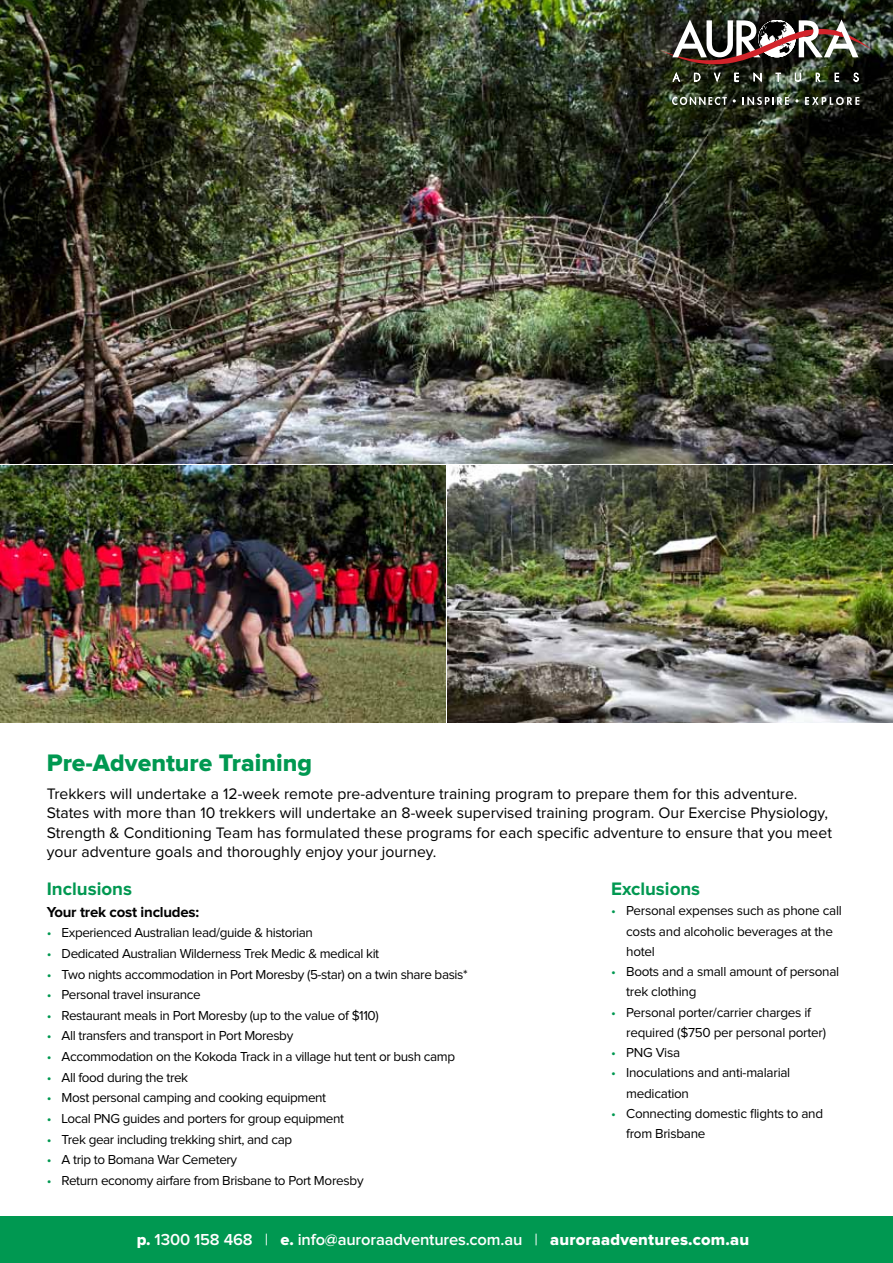
<style>
.page{position:relative;width:893px;height:1263px;background:#fff}
.page>*{position:absolute;margin:0;border:0;box-sizing:border-box;transform-origin:0 0}
.t1{font:24.75px "Proxima Nova Extrabld";color:#009851}
.t2{font:700 18.75px "Proxima Nova";color:#009851}
.t3{font:600 16.5px "Proxima Nova";letter-spacing:-.01em;color:#fff}
.t4{font:15.75px/19.5px "Proxima Nova";color:#000}
.t5{font:700 15px "Proxima Nova";letter-spacing:-.015em;color:#000}
.t6{font:13.5px/20.2px "Proxima Nova";letter-spacing:-.03em;color:#000}
.s1{color:#009851}
.s2{font-family:"Proxima Nova Extrabld";font-weight:400}
.s3{font-weight:400}
</style>
<div class="page">
<div style="left:0;top:1216px;width:893px;height:47px;background:#009851"></div>
<img style="left:0;top:0;width:893px;height:463px">
<img style="left:0;top:466px;width:445px;height:257px">
<img style="left:448px;top:466px;width:445px;height:257px">
<svg style="left:645px;top:0;width:243px;height:128px;background:#1f2417"></svg>
<img style="left:659px;top:0;width:213px;height:105px">
<h1 class="t1" style="left:47px;top:751px;width:267px">Pre-Adventure Training</h1>
<p class="t4" style="left:47px;top:785px;width:787px">Trekkers will undertake a 12-week remote pre-adventure training program to prepare them for this adventure.<br>States with more than 10 trekkers will undertake an 8-week supervised training program. Our Exercise Physiology, Strength &amp; Conditioning Team has formulated these programs for each specific adventure to ensure that you meet your adventure goals and thoroughly enjoy your journey.</p>
<h2 class="t2" style="left:47px;top:878px;width:87px">Inclusions</h2>
<p class="t5" style="left:47px;top:903px;width:154px">Your trek cost includes:</p>
<p class="t6" style="left:47px;top:923px;width:268px"><span class="s1">•</span> Experienced Australian lead/guide &amp; historian</p>
<p class="t6" style="left:47px;top:944px;width:334px"><span class="s1">•</span> Dedicated Australian Wilderness Trek Medic &amp; medical kit</p>
<p class="t6" style="left:47px;top:964px;width:422px"><span class="s1">•</span> Two nights accommodation in Port Moresby (5-star) on a twin share basis*</p>
<p class="t6" style="left:47px;top:985px;width:155px"><span class="s1">•</span> Personal travel insurance</p>
<p class="t6" style="left:47px;top:1006px;width:334px"><span class="s1">•</span> Restaurant meals in Port Moresby (up to the value of $110)</p>
<p class="t6" style="left:47px;top:1026px;width:248px"><span class="s1">•</span> All transfers and transport in Port Moresby</p>
<p class="t6" style="left:47px;top:1047px;width:410px"><span class="s1">•</span> Accommodation on the Kokoda Track in a village hut tent or bush camp</p>
<p class="t6" style="left:47px;top:1068px;width:143px"><span class="s1">•</span> All food during the trek</p>
<p class="t6" style="left:47px;top:1088px;width:281px"><span class="s1">•</span> Most personal camping and cooking equipment</p>
<p class="t6" style="left:47px;top:1109px;width:299px"><span class="s1">•</span> Local PNG guides and porters for group equipment</p>
<p class="t6" style="left:47px;top:1129px;width:247px"><span class="s1">•</span> Trek gear including trekking shirt, and cap</p>
<p class="t6" style="left:47px;top:1150px;width:192px"><span class="s1">•</span> A trip to Bomana War Cemetery</p>
<p class="t6" style="left:47px;top:1171px;width:318px"><span class="s1">•</span> Return economy airfare from Brisbane to Port Moresby</p>
<h2 class="t2" style="left:611px;top:878px;width:90px">Exclusions</h2>
<p class="t6" style="left:626px;top:901px;width:217px;text-indent:-15px"><span class="s1">•</span> Personal expenses such as phone call costs and alcoholic beverages at the hotel</p>
<p class="t6" style="left:626px;top:962px;width:215px;text-indent:-15px"><span class="s1">•</span> Boots and a small amount of personal trek clothing</p>
<p class="t6" style="left:626px;top:1002px;width:201px;text-indent:-15px"><span class="s1">•</span> Personal porter/carrier charges if required ($750 per personal porter)</p>
<p class="t6" style="left:611px;top:1043px;width:70px"><span class="s1">•</span> PNG Visa</p>
<p class="t6" style="left:626px;top:1063px;width:166px;text-indent:-15px"><span class="s1">•</span> Inoculations and anti-malarial medication</p>
<p class="t6" style="left:626px;top:1104px;width:198px;text-indent:-15px"><span class="s1">•</span> Connecting domestic flights to and from Brisbane</p>
<p class="t3" style="left:137px;top:1231px;width:614px"><span class="s2">p.</span> 1300 158 468 <span class="s3">|</span> <span class="s2">e.</span> info@auroraadventures.com.au <span class="s3">|</span> <span class="s2">auroraadventures.com.au</span></p>
</div>
